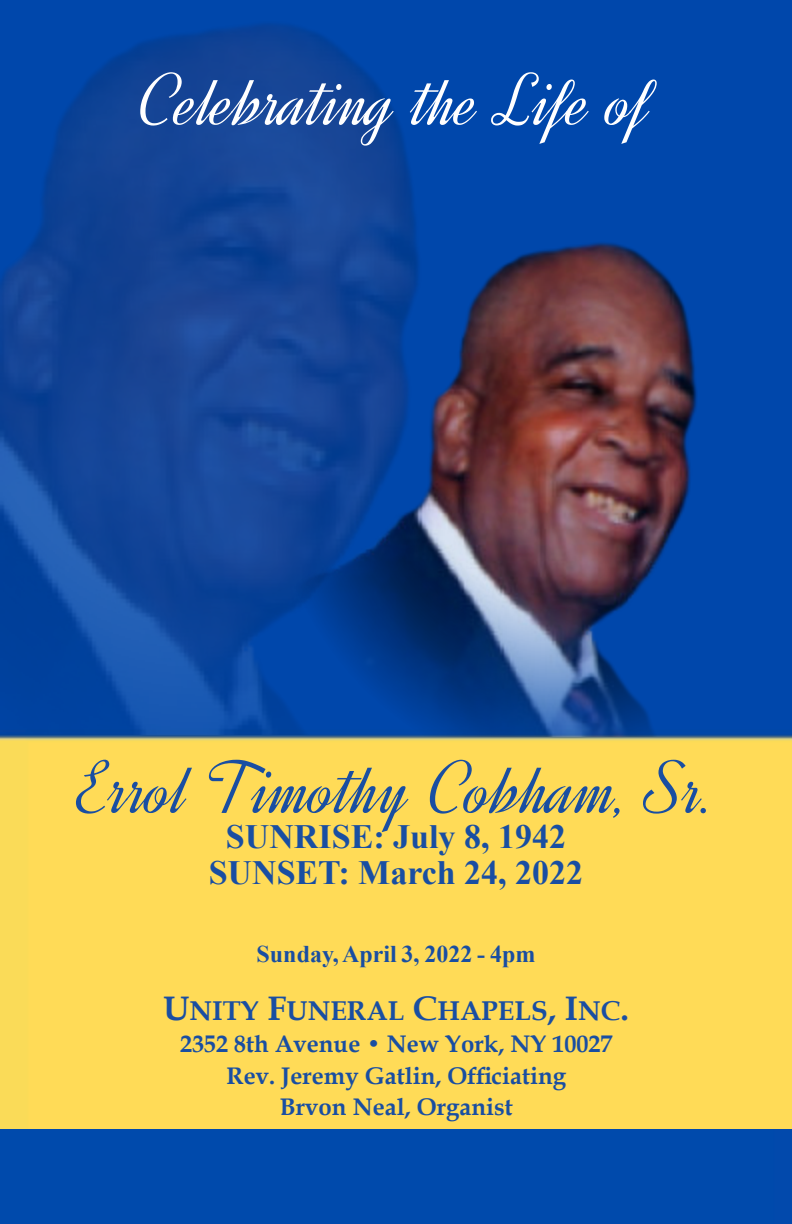
<style>
.page{position:relative;width:792px;height:1224px;background:#fff}
.page>*{position:absolute;margin:0;border:0;box-sizing:border-box;transform-origin:0 0}
.t1{font:76px "Dynalight";color:#194ea2}
.t2{font:75.2px "Dynalight";color:#fff}
.t3{font:700 34px/35.4px "Times New Roman";color:#194ea2;text-align:center}
.t4{font:700 27.2px "Book Antiqua";color:#194ea2}
.t5{font:700 24px/31.8px "Book Antiqua";color:#194ea2;text-align:center}
.t6{font:700 24px "Times New Roman";color:#194ea2}
.s1{font-size:34px}
</style>
<div class="page">
<img style="left:0;top:0;width:792px;height:1129px">
<div style="left:0;top:1129px;width:792px;height:95px;background:#004aac"></div>
<img style="left:0;top:22px;width:422px;height:713px">
<img style="left:295px;top:241px;width:403px;height:496px">
<h2 class="t2" style="left:140px;top:57px;width:514px">Celebrating the Life of</h2>
<h1 class="t1" style="left:78px;top:745px;width:638px">Errol Timothy Cobham, Sr.</h1>
<h3 class="t3" style="left:209px;top:823px;width:376px">SUNRISE: July 8, 1942<br>SUNSET: March 24, 2022</h3>
<p class="t6" style="left:257px;top:946px;width:280px">Sunday, April 3, 2022 - 4pm</p>
<p class="t4" style="left:163px;top:1000px;width:467px"><span class="s1">U</span>NITY <span class="s1">F</span>UNERAL <span class="s1">C</span>HAPELS<span class="s1">, I</span>NC<span class="s1">.</span></p>
<p class="t5" style="left:180px;top:1030px;width:434px">2352 8th Avenue • New York, NY 10027<br>Rev. Jeremy Gatlin, Officiating<br>Brvon Neal, Organist</p>
</div>
